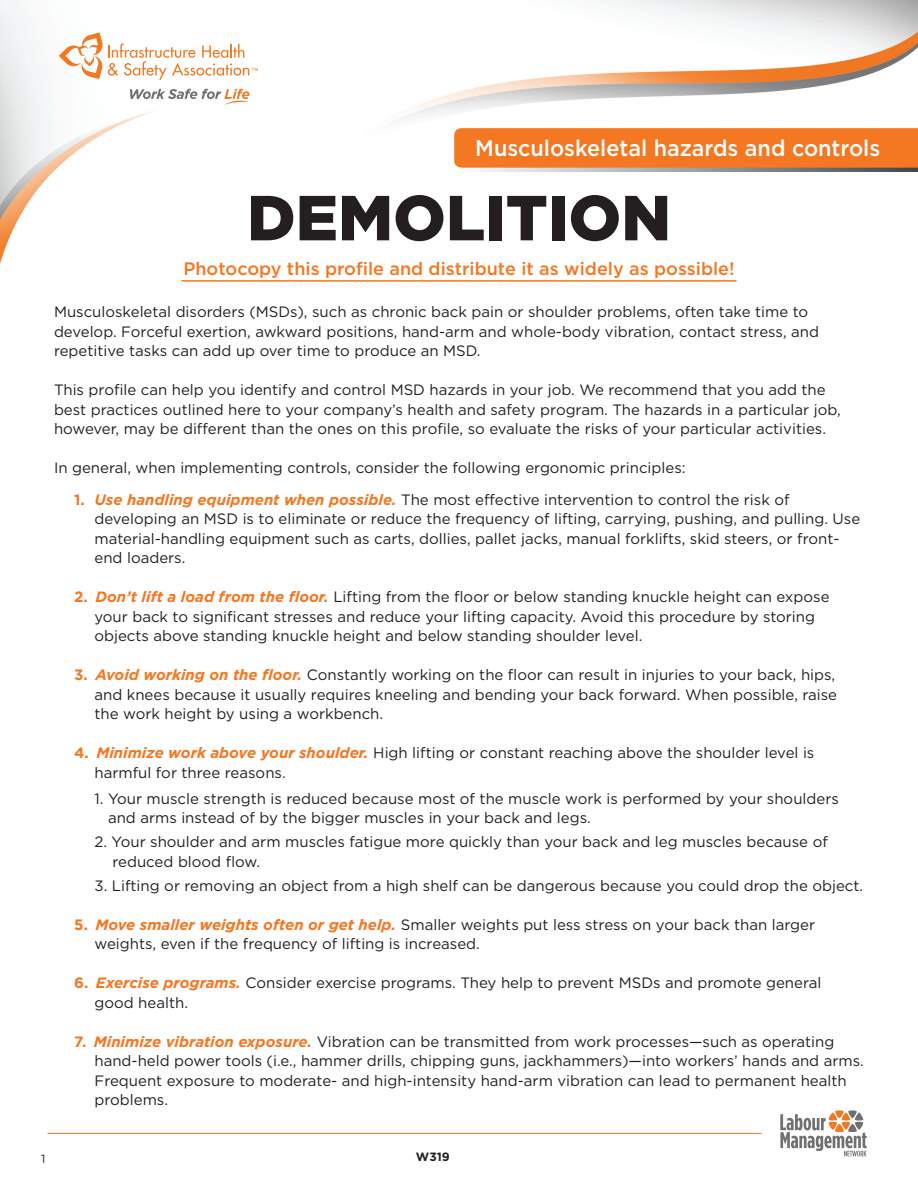
<style>
.page{position:relative;width:918px;height:1188px;background:#fff}
.page>*{position:absolute;margin:0;border:0;box-sizing:border-box;transform-origin:0 0}
.t1{font:900 63.45px "Gotham";color:#231f20}
.t2{font:500 22.5px "Gotham";color:#fff;scale:.96 1}
.t3{font:500 18px "Gotham";color:#f47721}
.t4{font:15px/19.5px "Gotham";color:#231f20}
.t5{font:700 12px "Gotham";color:#231f20}
.t6{font:12px "Gotham";color:#231f20}
.s1{font-weight:700;color:#f47721}
.s2{font-weight:700;font-style:italic;color:#f47721}
</style>
<div class="page">
<img style="left:0;top:0;width:208px;height:264px">
<img style="left:396px;top:0;width:522px;height:121px">
<svg style="left:59px;top:32px;width:199px;height:48px"></svg>
<svg style="left:130px;top:89px;width:119px;height:16px"></svg>
<svg style="left:454px;top:128px;width:464px;height:44px;background:#eb7b2e"></svg>
<hr style="left:48px;top:1133px;width:714px;height:1px;background:#f47721">
<svg style="left:780px;top:1110px;width:87px;height:46px"></svg>
<hr style="left:181px;top:280px;width:556px;height:2px;background:#f47721">
<h2 class="t2" style="left:475px;top:135px;width:423px">Musculoskeletal hazards and controls</h2>
<h1 class="t1" style="left:247px;top:181px;width:426px">DEMOLITION</h1>
<p class="t3" style="left:183px;top:257px;width:553px">Photocopy this profile and distribute it as widely as possible!</p>
<p class="t4" style="left:54px;top:302px;width:767px">Musculoskeletal disorders (MSDs), such as chronic back pain or shoulder problems, often take time to develop. Forceful exertion, awkward positions, hand-arm and whole-body vibration, contact stress, and repetitive tasks can add up over time to produce an MSD.</p>
<p class="t4" style="left:54px;top:380px;width:788px">This profile can help you identify and control MSD hazards in your job. We recommend that you add the best practices outlined here to your company’s health and safety program. The hazards in a particular job, however, may be different than the ones on this profile, so evaluate the risks of your particular activities.</p>
<p class="t4" style="left:54px;top:458px;width:633px">In general, when implementing controls, consider the following ergonomic principles:</p>
<p class="t4" style="left:94px;top:489px;width:767px;text-indent:-20px"><span class="s1">1.</span> <span class="s2">Use handling equipment when possible.</span> The most effective intervention to control the risk of developing an MSD is to eliminate or reduce the frequency of lifting, carrying, pushing, and pulling. Use material-handling equipment such as carts, dollies, pallet jacks, manual forklifts, skid steers, or front&shy;end loaders.</p>
<p class="t4" style="left:94px;top:587px;width:737px;text-indent:-20px"><span class="s1">2.</span> <span class="s2">Don’t lift a load from the floor.</span> Lifting from the floor or below standing knuckle height can expose your back to significant stresses and reduce your lifting capacity. Avoid this procedure by storing objects above standing knuckle height and below standing shoulder level.</p>
<p class="t4" style="left:94px;top:665px;width:744px;text-indent:-20px"><span class="s1">3.</span> <span class="s2">Avoid working on the floor.</span> Constantly working on the floor can result in injuries to your back, hips, and knees because it usually requires kneeling and bending your back forward. When possible, raise the work height by using a workbench.</p>
<p class="t4" style="left:94px;top:743px;width:721px;text-indent:-20px"><span class="s1">4.</span> <span class="s2">Minimize work above your shoulder.</span> High lifting or constant reaching above the shoulder level is harmful for three reasons.</p>
<p class="t4" style="left:108px;top:789px;width:732px;text-indent:-14px">1. Your muscle strength is reduced because most of the muscle work is performed by your shoulders and arms instead of by the bigger muscles in your back and legs.</p>
<p class="t4" style="left:112px;top:832px;width:717px;text-indent:-18px">2. Your shoulder and arm muscles fatigue more quickly than your back and leg muscles because of reduced blood flow.</p>
<p class="t4" style="left:94px;top:875px;width:770px">3. Lifting or removing an object from a high shelf can be dangerous because you could drop the object.</p>
<p class="t4" style="left:94px;top:914px;width:722px;text-indent:-20px"><span class="s1">5.</span> <span class="s2">Move smaller weights often or get help.</span> Smaller weights put less stress on your back than larger weights, even if the frequency of lifting is increased.</p>
<p class="t4" style="left:94px;top:973px;width:728px;text-indent:-20px"><span class="s1">6.</span> <span class="s2">Exercise programs.</span> Consider exercise programs. They help to prevent MSDs and promote general good health.</p>
<p class="t4" style="left:94px;top:1031px;width:771px;text-indent:-20px"><span class="s1">7.</span> <span class="s2">Minimize vibration exposure.</span> Vibration can be transmitted from work processes—such as operating hand-held power tools (i.e., hammer drills, chipping guns, jackhammers)—into workers’ hands and arms.<br>Frequent exposure to moderate- and high-intensity hand-arm vibration can lead to permanent health problems.</p>
<p class="t6" style="left:41px;top:1152px;width:6px">1</p>
<p class="t5" style="left:416px;top:1149px;width:35px">W319</p>
</div>
